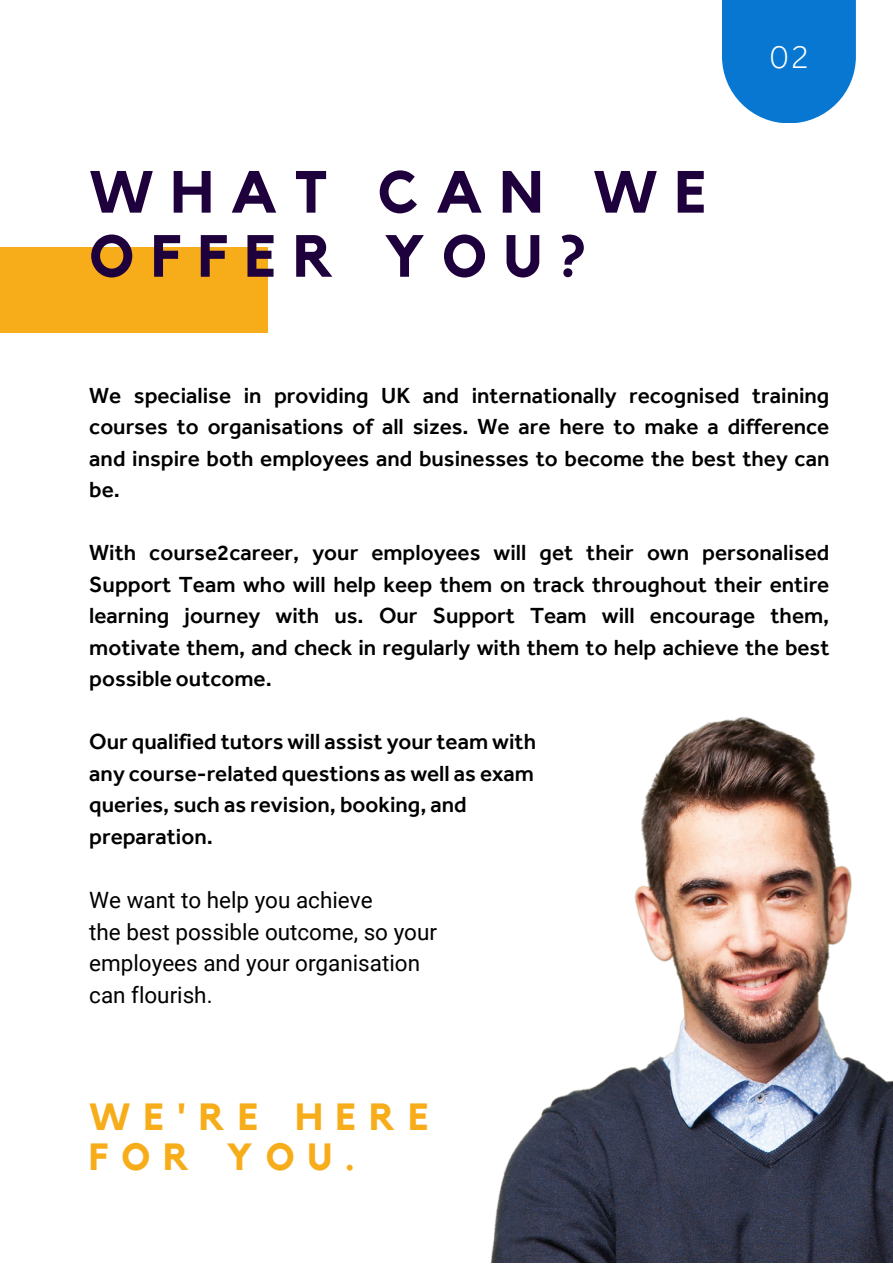
<style>
.page{position:relative;width:893px;height:1264px;background:#fff}
.page>*{position:absolute;margin:0;border:0;box-sizing:border-box;transform-origin:0 0}
.t1{font:700 58.8px/64.1px "Kollektif";color:#1e003c}
.t2{font:700 37.8px/40.5px "Kollektif";letter-spacing:.35em;color:#f7ad1a}
.t3{font:300 34.5px "Effra";color:#fff}
.t4{font:500 22.5px/31.5px "Effra";color:#000;text-align:justify}
.t5{font:22.5px "Roboto";color:#000}
</style>
<div class="page">
<div style="left:0;top:247px;width:267px;height:85px;background:#f7ad1a"></div>
<svg style="left:722px;top:0;width:133px;height:123px;background:#2286d6"></svg>
<img style="left:491px;top:717px;width:401px;height:545px">
<p class="t1" style="left:89px;top:162px;width:618px">W H A T C A N W E<br>O F F E R Y O U ?</p>
<p class="t3" style="left:769px;top:36px;width:41px">02</p>
<p class="t4" style="left:89px;top:379px;width:741px">We specialise in providing UK and internationally recognised training courses to organisations of all sizes. We are here to make a difference and inspire both employees and businesses to become the best they can be.</p>
<p class="t4" style="left:89px;top:536px;width:741px">With course2career, your employees will get their own personalised Support Team who will help keep them on track throughout their entire learning journey with us. Our Support Team will encourage them, motivate them, and check in regularly with them to help achieve the best possible outcome.</p>
<p class="t4" style="left:89px;top:725px;width:448px;text-align:left">Our qualified tutors will assist your team with any course-related questions as well as exam queries, such as revision, booking, and preparation.</p>
<p class="t5" style="left:89px;top:887px;width:285px">We want to help you achieve</p>
<p class="t5" style="left:89px;top:919px;width:349px">the best possible outcome, so your</p>
<p class="t5" style="left:89px;top:950px;width:332px">employees and your organisation</p>
<p class="t5" style="left:89px;top:982px;width:125px">can flourish.</p>
<p class="t2" style="left:89px;top:1097px;width:341px">WE'RE HERE<br>FOR YOU.</p>
</div>
